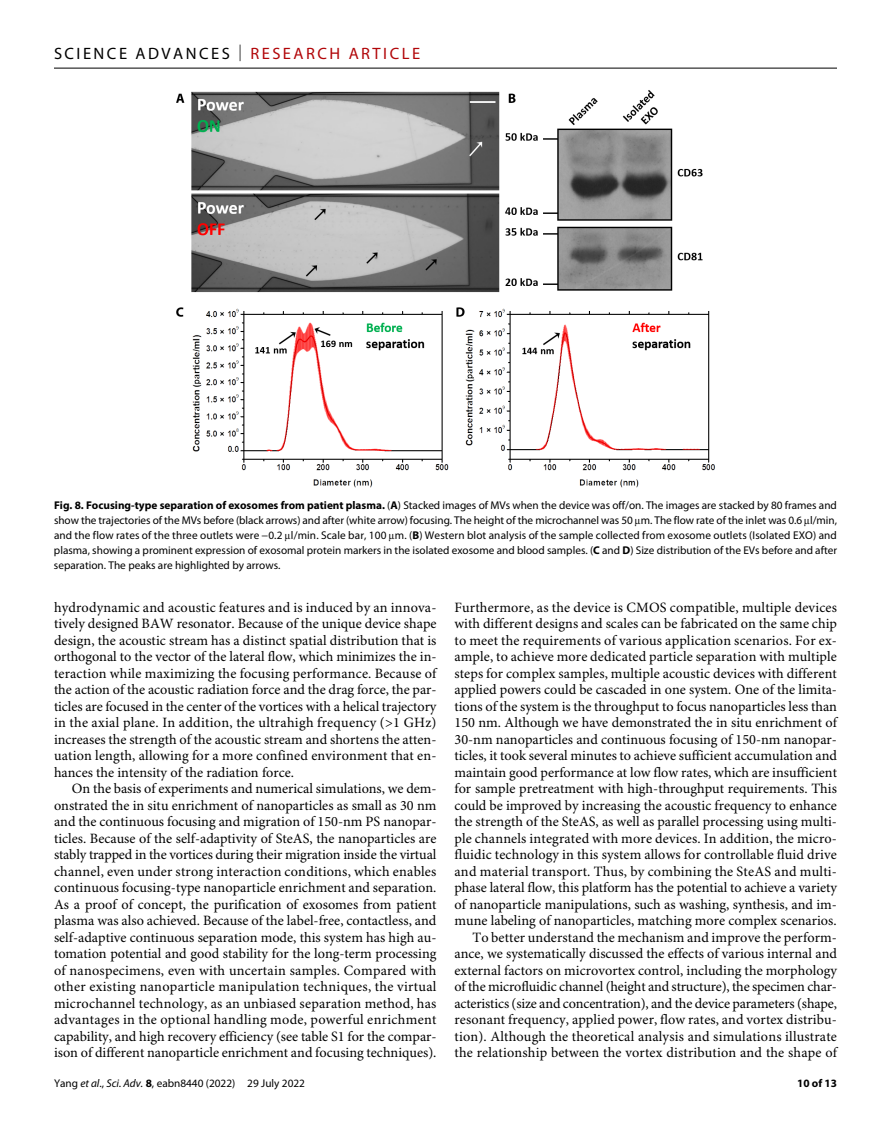
<style>
.page{position:relative;width:891px;height:1134px;background:#fff}
.page>*{position:absolute;margin:0;border:0;box-sizing:border-box;transform-origin:0 0}
.t1{font:16.5px "Myriad Pro";letter-spacing:.15em;color:#000}
.t2{font:14.25px/16.5px "Minion Pro";color:#000;text-align:justify}
.t3{font:11.25px/15px "Myriad Pro";color:#000;text-align:justify}
.t4{font:700 11.25px "Myriad Pro";color:#000}
.s1{font-weight:300}
.s2{color:#b10508}
.s3{font-weight:700}
.s4{font-style:italic}
</style>
<div class="page">
<hr style="left:54px;top:68px;width:783px;height:1px;background:#000">
<img style="left:176px;top:90px;width:539px;height:397px">
<p class="t1" style="left:54px;top:40px;width:368px">SCIENCE ADVANCES <span class="s1">|</span> <span class="s2">RESEARCH ARTICLE</span></p>
<p class="t3" style="left:54px;top:498px;width:785px"><span class="s3">Fig. 8. Focusing-type separation of exosomes from patient plasma.</span> (<span class="s3">A</span>) Stacked images of MVs when the device was off/on. The images are stacked by 80 frames and show the trajectories of the MVs before (black arrows) and after (white arrow) focusing. The height of the microchannel was 50 m. The flow rate of the inlet was 0.6 l/min, and the flow rates of the three outlets were −0.2 l/min. Scale bar, 100 m. (<span class="s3">B</span>) Western blot analysis of the sample collected from exosome outlets (Isolated EXO) and plasma, showing a prominent expression of exosomal protein markers in the isolated exosome and blood samples. (<span class="s3">C</span> and <span class="s3">D</span>) Size distribution of the EVs before and after separation. The peaks are highlighted by arrows.</p>
<p class="t2" style="left:54px;top:600px;width:384px">hydrodynamic and acoustic features and is induced by an innova&shy;tively designed BAW resonator. Because of the unique device shape design, the acoustic stream has a distinct spatial distribution that is orthogonal to the vector of the lateral flow, which minimizes the in&shy;teraction while maximizing the focusing performance. Because of the action of the acoustic radiation force and the drag force, the par&shy;ticles are focused in the center of the vortices with a helical trajectory in the axial plane. In addition, the ultrahigh frequency (&gt;1 GHz) increases the strength of the acoustic stream and shortens the atten&shy;uation length, allowing for a more confined environment that en&shy;hances the intensity of the radiation force.</p>
<p class="t2" style="left:54px;top:782px;width:384px;text-indent:18px">On the basis of experiments and numerical simulations, we dem&shy;onstrated the in situ enrichment of nanoparticles as small as 30 nm and the continuous focusing and migration of 150-nm PS nanopar&shy;ticles. Because of the self-adaptivity of SteAS, the nanoparticles are stably trapped in the vortices during their migration inside the virtual channel, even under strong interaction conditions, which enables continuous focusing-type nanoparticle enrichment and separation.<br>As a proof of concept, the purification of exosomes from patient plasma was also achieved. Because of the label-free, contactless, and self-adaptive continuous separation mode, this system has high au&shy;tomation potential and good stability for the long-term processing of nanospecimens, even with uncertain samples. Compared with other existing nanoparticle manipulation techniques, the virtual microchannel technology, as an unbiased separation method, has advantages in the optional handling mode, powerful enrichment capability, and high recovery efficiency (see table S1 for the compar&shy;ison of different nanoparticle enrichment and focusing techniques).</p>
<p class="t3" style="left:54px;top:1076px;width:252px">Yang <span class="s4">et al</span>., <span class="s4">Sci. Adv.</span> <span class="s3">8</span>, eabn8440 (2022) 29 July 2022</p>
<p class="t2" style="left:454px;top:600px;width:384px;text-align:right">Furthermore, as the device is CMOS compatible, multiple devices with different designs and scales can be fabricated on the same chip to meet the requirements of various application scenarios. For ex&shy;ample, to achieve more dedicated particle separation with multiple steps for complex samples, multiple acoustic devices with different applied powers could be cascaded in one system. One of the limita&shy;tions of the system is the throughput to focus nanoparticles less than 150 nm. Although we have demonstrated the in situ enrichment of 30-nm nanoparticles and continuous focusing of 150-nm nanopar&shy;ticles, it took several minutes to achieve sufficient accumulation and maintain good performance at low flow rates, which are insufficient for sample pretreatment with high-throughput requirements. This could be improved by increasing the acoustic frequency to enhance the strength of the SteAS, as well as parallel processing using multi&shy;ple channels integrated with more devices. In addition, the micro&shy;fluidic technology in this system allows for controllable fluid drive and material transport. Thus, by combining the SteAS and multi&shy;phase lateral flow, this platform has the potential to achieve a variety of nanoparticle manipulations, such as washing, synthesis, and im&shy;mune labeling of nanoparticles, matching more complex scenarios.<br>To better understand the mechanism and improve the perform&shy;ance, we systematically discussed the effects of various internal and external factors on microvortex control, including the morphology of the microfluidic channel (height and structure), the specimen char&shy;acteristics (size and concentration), and the device parameters (shape, resonant frequency, applied power, flow rates, and vortex distribu&shy;tion). Although the theoretical analysis and simulations illustrate the relationship between the vortex distribution and the shape of</p>
<p class="t4" style="left:797px;top:1074px;width:41px">10 of 13</p>
</div>
